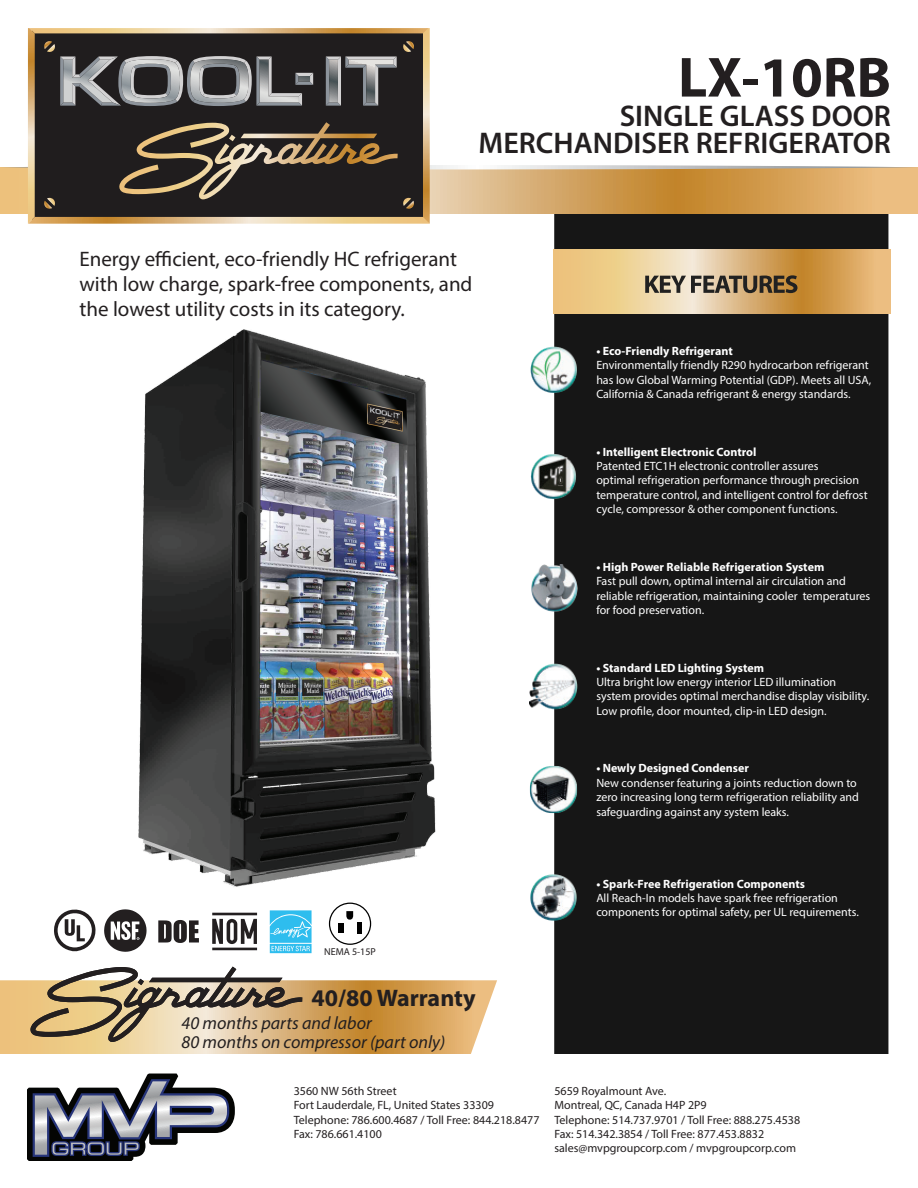
<style>
.page{position:relative;width:918px;height:1188px;background:#fff}
.page>*{position:absolute;margin:0;border:0;box-sizing:border-box;transform-origin:0 0}
.t1{font:700 57px "Myriad Pro";color:#231f20}
.t2{font:600 30px/27px "Myriad Pro";color:#231f20;text-align:right}
.t3{font:700 24px "Myriad Pro";color:#231f20}
.t4{font:21px/25.2px "Myriad Pro";color:#231f20}
.t5{font:italic 18px/18.6px "Myriad Pro";color:#231f20}
.t6{font:12px/14.4px "Myriad Pro";color:#fff}
.t7{font:12px/14.4px "Myriad Pro";color:#231f20}
.t8{font:700 12px "Myriad Pro";color:#fff}
.t9{font:10.05px "Myriad Pro";color:#231f20}
</style>
<div class="page">
<div style="left:554px;top:224px;width:335px;height:830px;background:#161616"></div>
<svg style="left:553px;top:250px;width:338px;height:64px;background:#e2ba7d"></svg>
<svg style="left:645px;top:275px;width:152px;height:18px;background:#80715b"></svg>
<svg style="left:27px;top:1074px;width:208px;height:87px"></svg>
<svg style="left:0;top:28px;width:918px;height:196px"></svg>
<svg style="left:0;top:967px;width:497px;height:87px;background:#cfb285"></svg>
<img style="left:138px;top:329px;width:298px;height:558px">
<div style="left:329px;top:903px;width:42px;height:42px;border:1px solid #000;border-radius:50%"></div>
<svg style="left:346px;top:911px;width:7px;height:9px"></svg>
<div style="left:357px;top:922px;width:5px;height:12px;background:#000"></div>
<div style="left:338px;top:924px;width:5px;height:9px;background:#000"></div>
<svg style="left:54px;top:909px;width:42px;height:42px"></svg>
<svg style="left:158px;top:920px;width:41px;height:23px"></svg>
<svg style="left:212px;top:913px;width:45px;height:37px"></svg>
<img style="left:530px;top:765px;width:48px;height:48px">
<img style="left:531px;top:564px;width:47px;height:48px">
<img style="left:530px;top:873px;width:48px;height:48px">
<img style="left:530px;top:346px;width:48px;height:48px">
<img style="left:530px;top:663px;width:48px;height:48px">
<img style="left:530px;top:452px;width:48px;height:48px">
<svg style="left:269px;top:910px;width:43px;height:44px;background:#59caf1"></svg>
<svg style="left:104px;top:909px;width:43px;height:43px"></svg>
<h1 class="t1" style="left:678px;top:40px;width:214px">LX-10RB</h1>
<h2 class="t2" style="left:479px;top:102px;width:414px">SINGLE GLASS DOOR<br>MERCHANDISER REFRIGERATOR</h2>
<h3 class="t4" style="left:79px;top:246px;width:395px">Energy efficient, eco-friendly HC refrigerant with low charge, spark-free components, and the lowest utility costs in its category.</h3>
<p class="t9" style="left:324px;top:945px;width:53px">NEMA 5-15P</p>
<p class="t8" style="left:596px;top:343px;width:138px">• Eco-Friendly Refrigerant</p>
<p class="t6" style="left:596px;top:358px;width:276px">Environmentally friendly R290 hydrocarbon refrigerant has low Global Warming Potential (GDP). Meets all USA,<br>California &amp; Canada refrigerant &amp; energy standards.</p>
<p class="t8" style="left:596px;top:444px;width:162px">• Intelligent Electronic Control</p>
<p class="t6" style="left:596px;top:458px;width:273px">Patented ETC1H electronic controller assures<br>optimal refrigeration performance through precision temperature control, and intelligent control for defrost cycle, compressor &amp; other component functions.</p>
<p class="t8" style="left:596px;top:559px;width:229px">• High Power Reliable Refrigeration System</p>
<p class="t6" style="left:596px;top:574px;width:275px">Fast pull down, optimal internal air circulation and reliable refrigeration, maintaining cooler temperatures for food preservation.</p>
<p class="t8" style="left:596px;top:660px;width:169px">• Standard LED Lighting System</p>
<p class="t6" style="left:596px;top:674px;width:274px">Ultra bright low energy interior LED illumination system provides optimal merchandise display visibility.<br>Low profile, door mounted, clip-in LED design.</p>
<p class="t8" style="left:596px;top:760px;width:154px">• Newly Designed Condenser</p>
<p class="t6" style="left:596px;top:775px;width:264px">New condenser featuring a joints reduction down to zero increasing long term refrigeration reliability and safeguarding against any system leaks.</p>
<p class="t8" style="left:596px;top:876px;width:210px">• Spark-Free Refrigeration Components</p>
<p class="t6" style="left:596px;top:890px;width:264px">All Reach-In models have spark free refrigeration components for optimal safety, per UL requirements.</p>
<h3 class="t3" style="left:312px;top:982px;width:166px">40/80 Warranty</h3>
<h3 class="t5" style="left:182px;top:1014px;width:265px">40 months parts and labor<br>80 months on compressor (part only)</h3>
<p class="t7" style="left:294px;top:1083px;width:247px">3560 NW 56th Street<br>Fort Lauderdale, FL, United States 33309<br>Telephone: 786.600.4687 / Toll Free: 844.218.8477<br>Fax: 786.661.4100</p>
<p class="t7" style="left:554px;top:1083px;width:247px">5659 Royalmount Ave.<br>Montreal, QC, Canada H4P 2P9<br>Telephone: 514.737.9701 / Toll Free: 888.275.4538<br>Fax: 514.342.3854 / Toll Free: 877.453.8832 sales@mvpgroupcorp.com / mvpgroupcorp.com</p>
</div>
